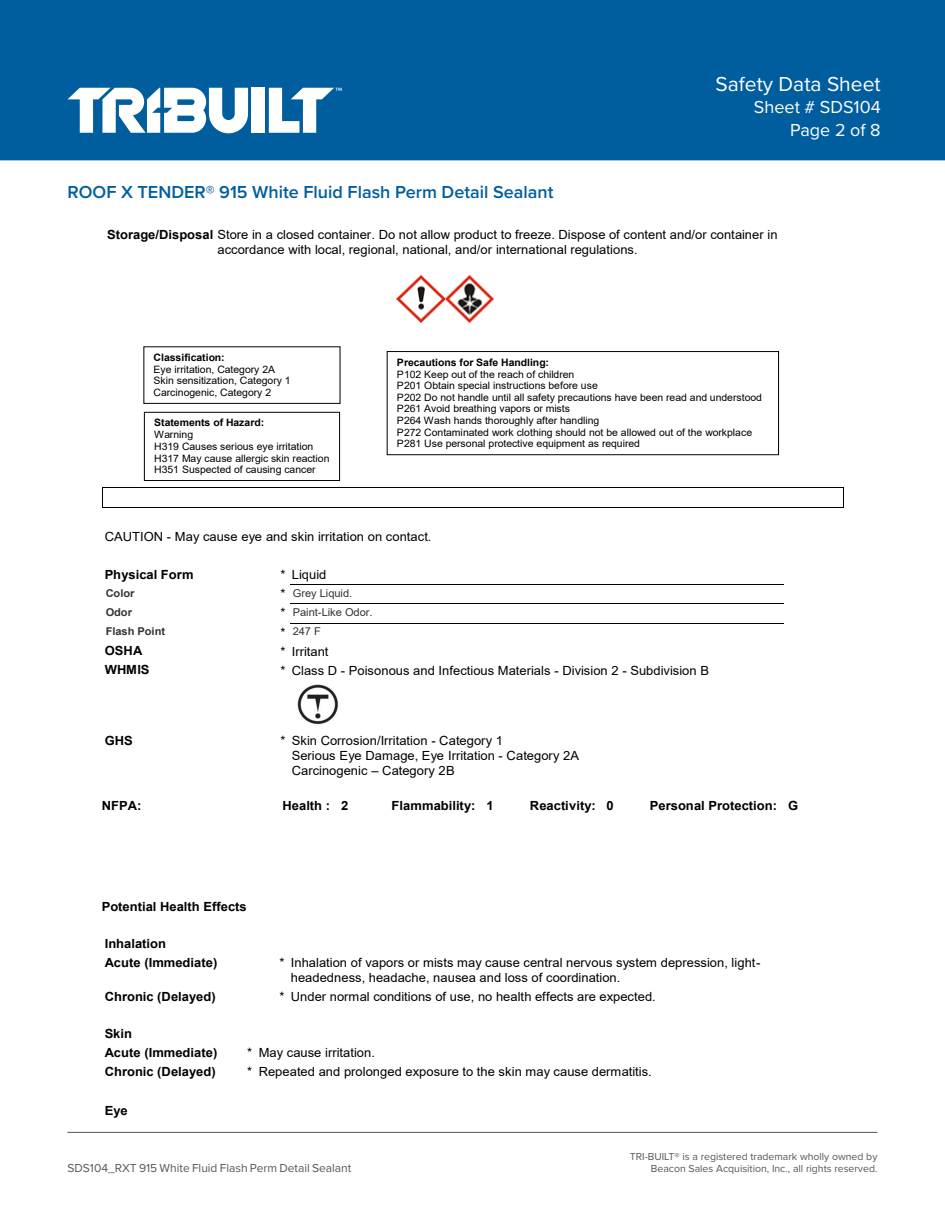
<style>
.page{position:relative;width:945px;height:1215px;background:#fff}
.page>*{position:absolute;margin:0;border:0;box-sizing:border-box;transform-origin:0 0}
.t1{font:21px "Proxima Nova";color:#fff}
.t2{font:600 18px "Proxima Nova";color:#005e9e}
.t3{font:18px/22.5px "Proxima Nova";color:#fff;text-align:right}
.t4{font:12.6px/15.1px "Arial";color:#000}
.t5{font:700 12.6px/19px "Arial";color:#000}
.t6{font:12px "Proxima Nova";color:#535659}
.t7{font:10.8px "Arial";letter-spacing:-.005em;color:#333}
.t8{font:700 10.8px "Arial";letter-spacing:-.005em;color:#333}
.t9{font:10.5px/12px "Proxima Nova";color:#535659;text-align:right}
.t10{font:10.2px/11.7px "Arial";letter-spacing:-.005em;color:#000}
.s1{font-weight:700}
.s2{font-size:12.6px;color:#000}
</style>
<div class="page">
<hr style="left:103px;top:487px;width:740px;height:1px;background:#000">
<hr style="left:103px;top:507px;width:740px;height:1px;background:#000">
<svg style="left:102px;top:487px;width:1px;height:21px"></svg>
<svg style="left:843px;top:487px;width:1px;height:21px"></svg>
<hr style="left:290px;top:584px;width:493px;height:1px;background:#000">
<hr style="left:290px;top:604px;width:493px;height:1px;background:#000">
<hr style="left:290px;top:623px;width:493px;height:1px;background:#000">
<img style="left:396px;top:275px;width:98px;height:48px">
<img style="left:297px;top:684px;width:41px;height:41px">
<div style="left:143px;top:346px;width:198px;height:58px;border:1px solid #000"></div>
<div style="left:144px;top:412px;width:196px;height:69px;border:1px solid #000"></div>
<div style="left:387px;top:351px;width:392px;height:104px;border:1px solid #000"></div>
<div style="left:0;top:0;width:945px;height:160px;background:#005e9e"></div>
<hr style="left:68px;top:1132px;width:810px;height:1px;background:#535659">
<div style="left:252px;top:88px;width:13px;height:45px;background:#fff"></div>
<svg style="left:269px;top:88px;width:73px;height:45px"></svg>
<svg style="left:68px;top:88px;width:180px;height:45px"></svg>
<h1 class="t1" style="left:716px;top:68px;width:167px">Safety Data Sheet</h1>
<h2 class="t3" style="left:754px;top:95px;width:128px">Sheet # SDS104<br>Page 2 of 8</h2>
<h2 class="t2" style="left:68px;top:179px;width:487px">ROOF X TENDER® 915 White Fluid Flash Perm Detail Sealant</h2>
<p class="t4" style="left:218px;top:227px;width:562px;line-height:14.5px;text-indent:-110px"><span class="s1">Storage/Disposal</span> Store in a closed container. Do not allow product to freeze. Dispose of content and/or container in accordance with local, regional, national, and/or international regulations.</p>
<p class="t10" style="left:154px;top:351px;width:139px"><span class="s1">Classification:<br></span>Eye irritation, Category 2A<br>Skin sensitization, Category 1<br>Carcinogenic, Category 2</p>
<p class="t10" style="left:154px;top:417px;width:177px"><span class="s1">Statements of Hazard:<br></span>Warning<br>H319 Causes serious eye irritation<br>H317 May cause allergic skin reaction<br>H351 Suspected of causing cancer</p>
<p class="t10" style="left:397px;top:356px;width:367px"><span class="s1">Precautions for Safe Handling:<br></span>P102 Keep out of the reach of children<br>P201 Obtain special instructions before use<br>P202 Do not handle until all safety precautions have been read and understood P261 Avoid breathing vapors or mists<br>P264 Wash hands thoroughly after handling<br>P272 Contaminated work clothing should not be allowed out of the workplace P281 Use personal protective equipment as required</p>
<p class="t4" style="left:105px;top:529px;width:328px">CAUTION - May cause eye and skin irritation on contact.</p>
<p class="t5" style="left:105px;top:565px;width:90px">Physical Form</p>
<p class="t4" style="left:280px;top:567px;width:47px">* Liquid</p>
<p class="t8" style="left:106px;top:585px;width:30px">Color</p>
<p class="t7" style="left:280px;top:586px;width:73px"><span class="s2">*</span> Grey Liquid.</p>
<p class="t8" style="left:106px;top:605px;width:28px">Odor</p>
<p class="t7" style="left:280px;top:605px;width:94px"><span class="s2">*</span> Paint-Like Odor.</p>
<p class="t8" style="left:106px;top:624px;width:61px">Flash Point</p>
<p class="t7" style="left:280px;top:624px;width:42px"><span class="s2">*</span> 247 F</p>
<p class="t5" style="left:105px;top:642px;width:39px">OSHA</p>
<p class="t4" style="left:280px;top:643px;width:50px">* Irritant</p>
<p class="t5" style="left:105px;top:661px;width:46px">WHMIS</p>
<p class="t4" style="left:280px;top:662px;width:430px">* Class D - Poisonous and Infectious Materials - Division 2 - Subdivision B</p>
<p class="t5" style="left:105px;top:731px;width:30px">GHS</p>
<p class="t4" style="left:292px;top:733px;width:289px;text-indent:-11px">* Skin Corrosion/Irritation - Category 1<br>Serious Eye Damage, Eye Irritation - Category 2A<br>Carcinogenic – Category 2B</p>
<p class="t5" style="left:102px;top:796px;width:41px">NFPA:</p>
<p class="t5" style="left:282px;top:796px;width:67px">Health : 2</p>
<p class="t5" style="left:392px;top:796px;width:104px">Flammability: 1</p>
<p class="t5" style="left:530px;top:796px;width:85px">Reactivity: 0</p>
<p class="t5" style="left:650px;top:796px;width:150px">Personal Protection: G</p>
<p class="t5" style="left:102px;top:897px;width:147px">Potential Health Effects</p>
<p class="t5" style="left:105px;top:934px;width:114px">Inhalation<br>Acute (Immediate)</p>
<p class="t4" style="left:291px;top:955px;width:471px;text-indent:-12px">* Inhalation of vapors or mists may cause central nervous system depression, light&shy;headedness, headache, nausea and loss of coordination.</p>
<p class="t5" style="left:105px;top:987px;width:113px">Chronic (Delayed)</p>
<p class="t4" style="left:279px;top:989px;width:378px">* Under normal conditions of use, no health effects are expected.</p>
<p class="t5" style="left:105px;top:1024px;width:114px">Skin<br>Acute (Immediate)</p>
<p class="t4" style="left:247px;top:1045px;width:129px">* May cause irritation.</p>
<p class="t5" style="left:105px;top:1062px;width:113px">Chronic (Delayed)</p>
<p class="t4" style="left:247px;top:1064px;width:406px">* Repeated and prolonged exposure to the skin may cause dermatitis.</p>
<p class="t5" style="left:105px;top:1101px;width:24px">Eye</p>
<p class="t6" style="left:68px;top:1159px;width:285px">SDS104_RXT 915 White Fluid Flash Perm Detail Sealant</p>
<p class="t9" style="left:630px;top:1150px;width:249px">TRI-BUILT® is a registered trademark wholly owned by<br>Beacon Sales Acquisition, Inc., all rights reserved.</p>
</div>
